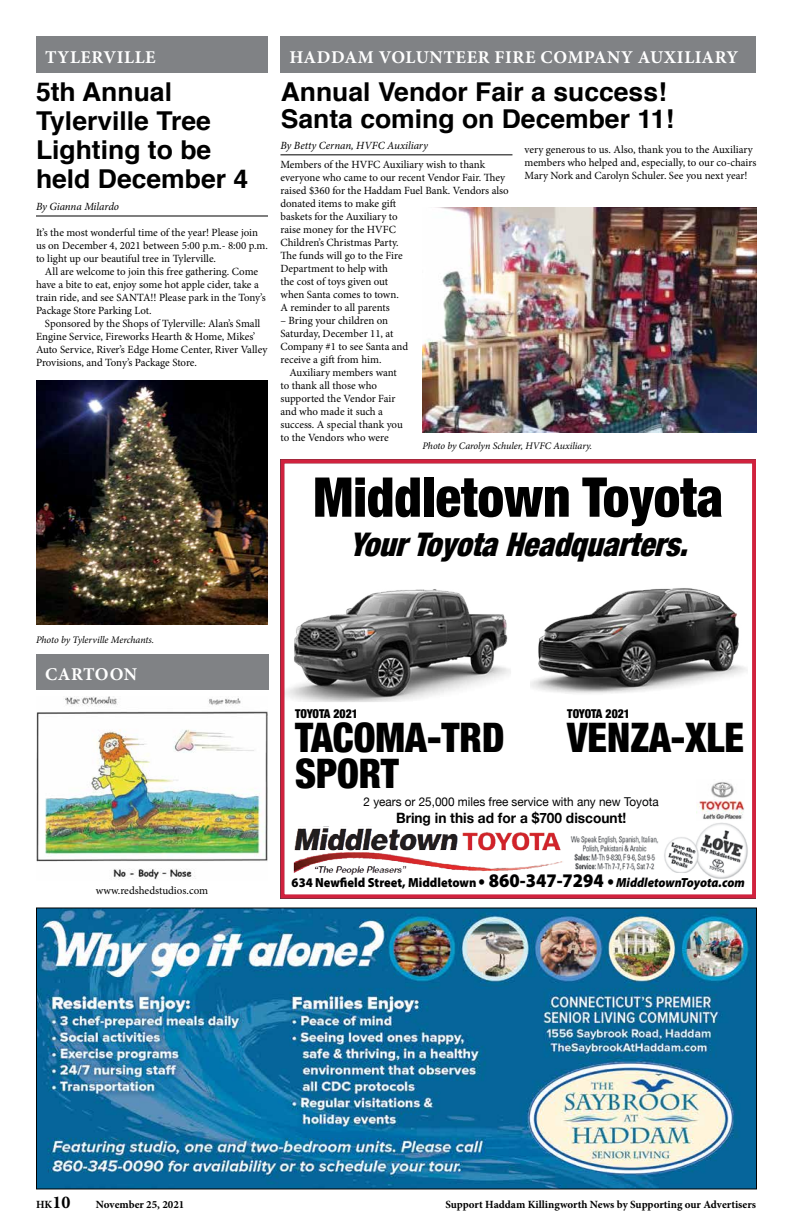
<style>
.page{position:relative;width:792px;height:1224px;background:#fff}
.page>*{position:absolute;margin:0;border:0;box-sizing:border-box;transform-origin:0 0}
.t1{font:900 condensed 54.9px "Helvetica Neue";color:#000;scale:.96 1}
.t2{font:900 condensed 40.7px/36.6px "Helvetica Neue";color:#000;scale:.96 1}
.t3{font:italic 900 condensed 32.5px "Helvetica Neue";color:#000;scale:.96 1}
.t4{font:700 26px/29px "Helvetica";color:#000}
.t5{font:700 18px "Minion Pro";letter-spacing:.035em;color:#fff}
.t6{font:700 14.2px "Helvetica Neue";color:#000;scale:.96 1}
.t7{font:900 13.2px "Myriad Pro";color:#000;scale:.93 1}
.t8{font:12.2px "Helvetica Neue";color:#000;scale:.96 1}
.t9{font:900 condensed 12.2px "Helvetica Neue";color:#000;scale:.96 1}
.t10{font:11px/13px "Minion Pro";color:#000}
.t11{font:700 11px "Minion Pro";letter-spacing:-.005em;color:#000}
.t12{font:italic 11px "Minion Pro";letter-spacing:-.005em;color:#000}
.t13{font:italic 10px "Minion Pro";letter-spacing:-.005em;color:#000}
.s1{font-size:19.3px}
.s2{font-style:italic}
.s3{font-size:18px}
</style>
<div class="page">
<img style="left:285px;top:589px;width:226px;height:113px">
<img style="left:530px;top:588px;width:217px;height:106px">
<img style="left:323px;top:822px;width:425px;height:56px">
<img style="left:293px;top:827px;width:271px;height:48px">
<div style="left:280px;top:459px;width:476px;height:439px;border:4px solid #d1223e"></div>
<img style="left:696px;top:782px;width:48px;height:37px">
<div style="left:456px;top:873px;width:246px;height:15px;background:#fff"></div>
<img style="left:38px;top:910px;width:717px;height:277px">
<img style="left:36px;top:697px;width:232px;height:183px">
<div style="left:36px;top:654px;width:232px;height:36px;background:#808285"></div>
<div style="left:280px;top:36px;width:476px;height:37px;background:#808285"></div>
<hr style="left:280px;top:155px;width:232px;height:1px;background:#000">
<img style="left:422px;top:207px;width:335px;height:225px">
<div style="left:36px;top:36px;width:232px;height:37px;background:#808285"></div>
<hr style="left:36px;top:216px;width:232px;height:1px;background:#000">
<img style="left:36px;top:380px;width:232px;height:245px">
<h3 class="t5" style="left:45px;top:44px;width:112px">TYLERVILLE</h3>
<h3 class="t4" style="left:36px;top:78px;width:214px">5th Annual<br>Tylerville Tree<br>Lighting to be held December 4</h3>
<p class="t10" style="left:36px;top:226px;width:233px">It’s the most wonderful time of the year! Please join us on December 4, 2021 between 5:00 p.m.- 8:00 p.m. to light up our beautiful tree in Tylerville.</p>
<p class="t10" style="left:36px;top:265px;width:231px;text-indent:9px">All are welcome to join this free gathering. Come have a bite to eat, enjoy some hot apple cider, take a train ride, and see SANTA!! Please park in the Tony’s Package Store Parking Lot.</p>
<p class="t10" style="left:36px;top:317px;width:233px;text-indent:9px">Sponsored by the Shops of Tylerville: Alan’s Small Engine Service, Fireworks Hearth &amp; Home, Mikes’ Auto Service, River’s Edge Home Center, River Valley Provisions, and Tony’s Package Store.</p>
<p class="t12" style="left:36px;top:199px;width:85px">By Gianna Milardo</p>
<h3 class="t5" style="left:290px;top:44px;width:450px">HADDAM VOLUNTEER FIRE COMPANY AUXILIARY</h3>
<h3 class="t4" style="left:281px;top:79px;width:395px;line-height:27px">Annual Vendor Fair a success!<br>Santa coming on December 11!</h3>
<p class="t10" style="left:280px;top:158px;width:230px">Members of the HVFC Auxiliary wish to thank everyone who came to our recent Vendor Fair. They raised $360 for the Haddam Fuel Bank. Vendors also donated items to make gift<br>baskets for the Auxiliary to<br>raise money for the HVFC<br>Children’s Christmas Party.<br>The funds will go to the Fire<br>Department to help with<br>the cost of toys given out<br>when Santa comes to town.<br>A reminder to all parents</p>
<p class="t10" style="left:280px;top:314px;width:129px">– Bring your children on<br>Saturday, December 11, at<br>Company #1 to see Santa and receive a gift from him.</p>
<p class="t10" style="left:280px;top:366px;width:124px;text-indent:9px">Auxiliary members want to thank all those who supported the Vendor Fair and who made it such a success. A special thank you to the Vendors who were</p>
<p class="t12" style="left:280px;top:138px;width:149px">By Betty Cernan, HVFC Auxiliary</p>
<p class="t10" style="left:524px;top:143px;width:234px">very generous to us. Also, thank you to the Auxiliary members who helped and, especially, to our co-chairs<br>Mary Nork and Carolyn Schuler. See you next year!</p>
<p class="t13" style="left:422px;top:439px;width:171px">Photo by Carolyn Schuler, HVFC Auxiliary.</p>
<h1 class="t1" style="left:313px;top:463px;width:429px">Middletown Toyota</h1>
<h3 class="t3" style="left:349px;top:524px;width:365px">YourToyotaHeadquarters.</h3>
<p class="t13" style="left:36px;top:633px;width:120px">Photo by Tylerville Merchants.</p>
<h3 class="t5" style="left:45px;top:662px;width:94px">CARTOON</h3>
<p class="t10" style="left:96px;top:884px;width:114px">www.redshedstudios.com</p>
<p class="t9" style="left:295px;top:706px;width:67px">TOYOTA 2021</p>
<h2 class="t2" style="left:295px;top:718px;width:220px">TACOMA-TRD<br>SPORT</h2>
<p class="t9" style="left:567px;top:706px;width:67px">TOYOTA 2021</p>
<h2 class="t2" style="left:567px;top:718px;width:186px">VENZA-XLE</h2>
<p class="t8" style="left:364px;top:794px;width:309px">2 years or 25,000 miles free service with any new Toyota</p>
<p class="t6" style="left:396px;top:809px;width:241px">Bring in this ad for a $700 discount!</p>
<p class="t7" style="left:292px;top:874px;width:489px">634 Newfield Street, Middletown <span class="s1">• 860-347-7294 •</span> <span class="s2">MiddletownToyota.com</span></p>
<p class="t11" style="left:36px;top:1197px;width:36px">HK<span class="s3">10</span></p>
<p class="t11" style="left:96px;top:1197px;width:90px">November 25, 2021</p>
<p class="t11" style="left:445px;top:1197px;width:312px">Support Haddam Killingworth News by Supporting our Advertisers</p>
</div>
